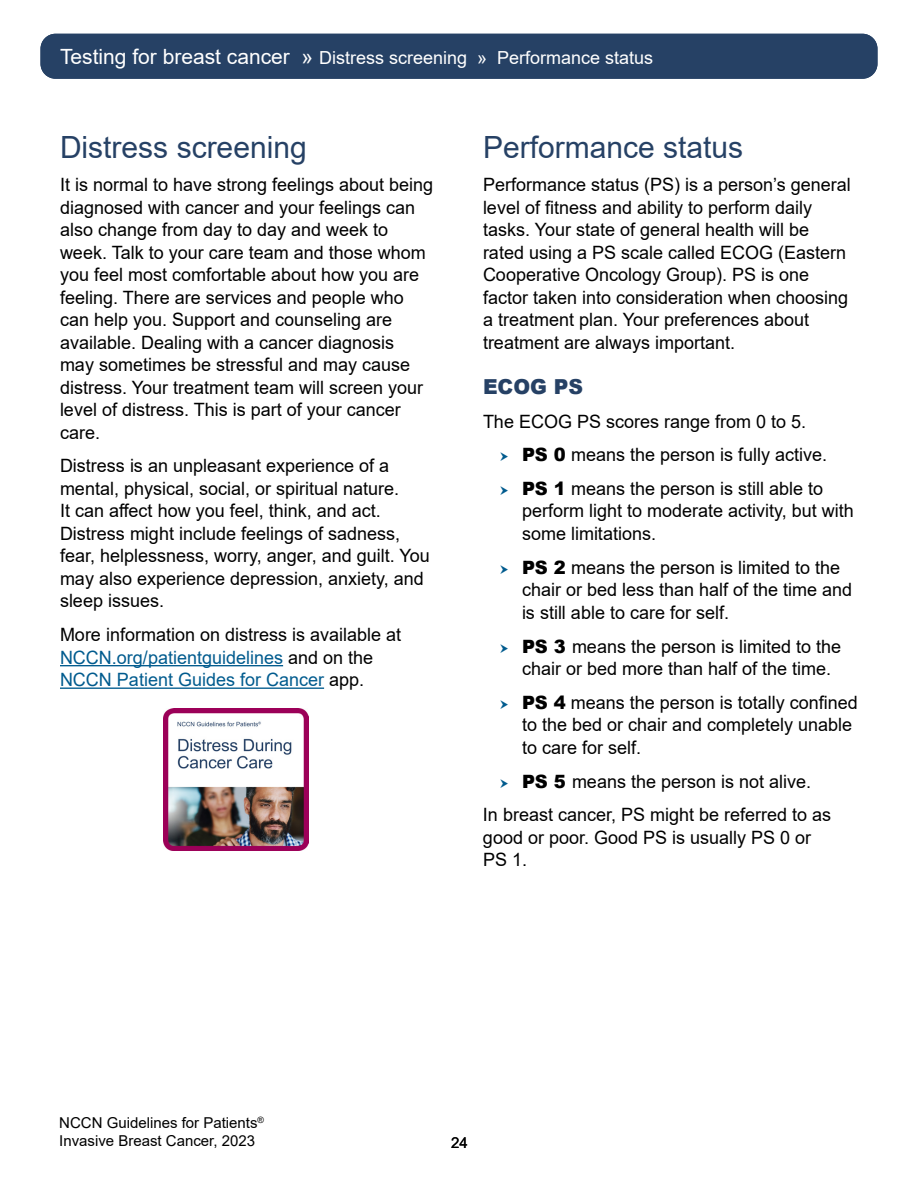
<style>
.page{position:relative;width:918px;height:1188px;background:#fff}
.page>*{position:absolute;margin:0;border:0;box-sizing:border-box;transform-origin:0 0}
.t1{font:30.6px "Arial";color:#264165}
.t2{font:21px "Arial";color:#fff}
.t3{font:900 20.7px "Arial";color:#264165}
.t4{font:18.3px/22.5px "Arial";color:#000}
.t5{font:18.3px/22.6px "Arial";color:#005b8e}
.t6{font:18px "Arial";color:#fff}
.t7{font:15px/18px "Arial";color:#000}
.s1{color:#000}
.s2{font-weight:900}
</style>
<div class="page">
<div style="left:40px;top:34px;width:838px;height:45px;background:#264165;border-radius:15px"></div>
<hr style="left:60px;top:665px;width:223px;height:1px;background:#005b8e">
<hr style="left:60px;top:688px;width:264px;height:1px;background:#005b8e">
<img style="left:164px;top:709px;width:145px;height:142px">
<p class="t2" style="left:60px;top:42px;width:255px">Testing for breast cancer »</p>
<p class="t6" style="left:319px;top:45px;width:336px">Distress screening » Performance status</p>
<h1 class="t1" style="left:60px;top:126px;width:248px">Distress screening</h1>
<p class="t4" style="left:60px;top:173px;width:375px">It is normal to have strong feelings about being diagnosed with cancer and your feelings can also change from day to day and week to week. Talk to your care team and those whom you feel most comfortable about how you are feeling. There are services and people who can help you. Support and counseling are available. Dealing with a cancer diagnosis<br>may sometimes be stressful and may cause distress. Your treatment team will screen your level of distress. This is part of your cancer care.</p>
<p class="t4" style="left:60px;top:455px;width:371px">Distress is an unpleasant experience of a mental, physical, social, or spiritual nature.<br>It can affect how you feel, think, and act.<br>Distress might include feelings of sadness, fear, helplessness, worry, anger, and guilt. You may also experience depression, anxiety, and sleep issues.</p>
<p class="t5" style="left:60px;top:623px;width:343px"><span class="s1">More information on distress is available at<br></span>NCCN.org/patientguidelines <span class="s1">and on the<br></span>NCCN Patient Guides for Cancer <span class="s1">app.</span></p>
<h1 class="t1" style="left:483px;top:126px;width:262px">Performance status</h1>
<p class="t4" style="left:483px;top:173px;width:369px">Performance status (PS) is a person’s general level of fitness and ability to perform daily tasks. Your state of general health will be rated using a PS scale called ECOG (Eastern Cooperative Oncology Group). PS is one factor taken into consideration when choosing a treatment plan. Your preferences about treatment are always important.</p>
<p class="t3" style="left:483px;top:371px;width:102px">ECOG PS</p>
<p class="t4" style="left:522px;top:404px;width:307px;line-height:33.8px;text-indent:-39px">The ECOG PS scores range from 0 to 5.<br><span class="s2">PS 0</span> means the person is fully active.<br><span class="s2">PS 1</span> means the person is still able to</p>
<p class="t4" style="left:522px;top:500px;width:333px">perform light to moderate activity, but with some limitations.</p>
<p class="t4" style="left:522px;top:556px;width:332px"><span class="s2">PS 2</span> means the person is limited to the chair or bed less than half of the time and is still able to care for self.</p>
<p class="t4" style="left:522px;top:635px;width:321px"><span class="s2">PS 3</span> means the person is limited to the chair or bed more than half of the time.</p>
<p class="t4" style="left:522px;top:691px;width:337px"><span class="s2">PS 4</span> means the person is totally confined to the bed or chair and completely unable to care for self.</p>
<p class="t4" style="left:483px;top:764px;width:350px;line-height:33.8px;text-indent:39px"><span class="s2">PS 5</span> means the person is not alive.<br>In breast cancer, PS might be referred to as</p>
<p class="t4" style="left:483px;top:826px;width:330px">good or poor. Good PS is usually PS 0 or<br>PS 1.</p>
<p class="t7" style="left:59px;top:1114px;width:206px">NCCN Guidelines for Patients<sup>®<br></sup>Invasive Breast Cancer, 2023</p>
<p class="t7" style="left:451px;top:1133px;width:18px">24</p>
</div>
